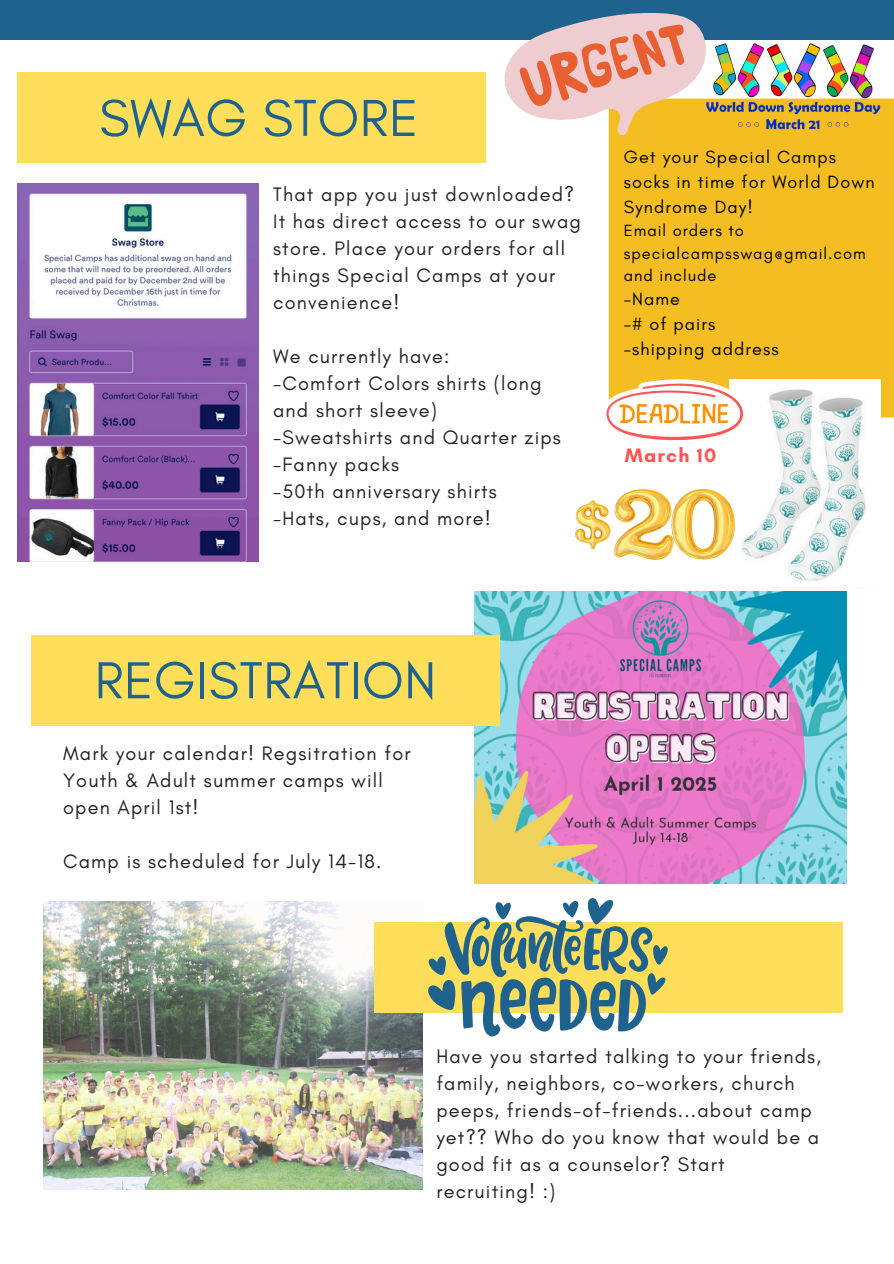
<style>
.page{position:relative;width:894px;height:1264px;background:#fff}
.page>*{position:absolute;margin:0;border:0;box-sizing:border-box;transform-origin:0 0}
.t1{font:52.95px "Glacial Indifference";letter-spacing:.01em;color:#1f628e}
.t2{font:19.8px/27px "Glacial Indifference";letter-spacing:.06em;color:#222}
.t3{font:700 19.8px "Glacial Indifference";letter-spacing:.06em;color:#fd5656}
.t4{font:18px/24.8px "Glacial Indifference";letter-spacing:.06em;color:#000}
.t5{font:16.5px/22.5px "Glacial Indifference";letter-spacing:.06em;color:#000}
</style>
<div class="page">
<div style="left:0;top:0;width:893px;height:39px;background:#1f628e"></div>
<div style="left:18px;top:73px;width:468px;height:90px;background:#ffde59"></div>
<img style="left:18px;top:184px;width:241px;height:378px">
<img style="left:474px;top:591px;width:371px;height:292px">
<img style="left:44px;top:901px;width:378px;height:288px">
<div style="left:31px;top:635px;width:468px;height:90px;background:#ffde59"></div>
<div style="left:374px;top:922px;width:468px;height:90px;background:#ffde59"></div>
<svg style="left:428px;top:898px;width:239px;height:138px"></svg>
<div style="left:608px;top:149px;width:285px;height:268px;background:#f4bd21"></div>
<img style="left:734px;top:379px;width:145px;height:202px">
<img style="left:679px;top:39px;width:214px;height:111px">
<img style="left:575px;top:489px;width:159px;height:70px">
<svg style="left:606px;top:379px;width:142px;height:65px"></svg>
<svg style="left:497px;top:13px;width:221px;height:136px"></svg>
<p class="t1" style="left:99px;top:86px;width:321px">SWAG STORE</p>
<p class="t2" style="left:273px;top:180px;width:309px">That app you just downloaded?<br>It has direct access to our swag store. Place your orders for all things Special Camps at your convenience!</p>
<p class="t2" style="left:273px;top:342px;width:178px">We currently have:</p>
<h1 class="t2" style="left:273px;top:369px;width:270px">-Comfort Colors shirts (long</h1>
<p class="t2" style="left:273px;top:396px;width:165px">and short sleeve)</p>
<p class="t2" style="left:273px;top:423px;width:289px">-Sweatshirts and Quarter zips</p>
<p class="t2" style="left:273px;top:450px;width:127px">-Fanny packs</p>
<p class="t2" style="left:273px;top:477px;width:225px">-50th anniversary shirts</p>
<p class="t2" style="left:273px;top:504px;width:219px">-Hats, cups, and more!</p>
<p class="t4" style="left:623px;top:145px;width:252px">Get your Special Camps socks in time for World Down<br>Syndrome Day!</p>
<p class="t5" style="left:623px;top:219px;width:243px">Email orders to specialcampsswag@gmail.com and include</p>
<p class="t4" style="left:623px;top:286px;width:58px">-Name</p>
<p class="t4" style="left:623px;top:311px;width:93px">-# of pairs</p>
<p class="t4" style="left:623px;top:336px;width:156px">-shipping address</p>
<p class="t3" style="left:624px;top:443px;width:93px">March 10</p>
<p class="t1" style="left:95px;top:648px;width:343px">REGISTRATION</p>
<p class="t2" style="left:63px;top:739px;width:349px">Mark your calendar! Regsitration for<br>Youth &amp; Adult summer camps will open April 1st!</p>
<p class="t2" style="left:63px;top:847px;width:320px">Camp is scheduled for July 14-18.</p>
<p class="t2" style="left:436px;top:1042px;width:386px">Have you started talking to your friends, family, neighbors, co-workers, church peeps, friends-of-friends...about camp yet?? Who do you know that would be a good fit as a counselor? Start recruiting! :)</p>
</div>
